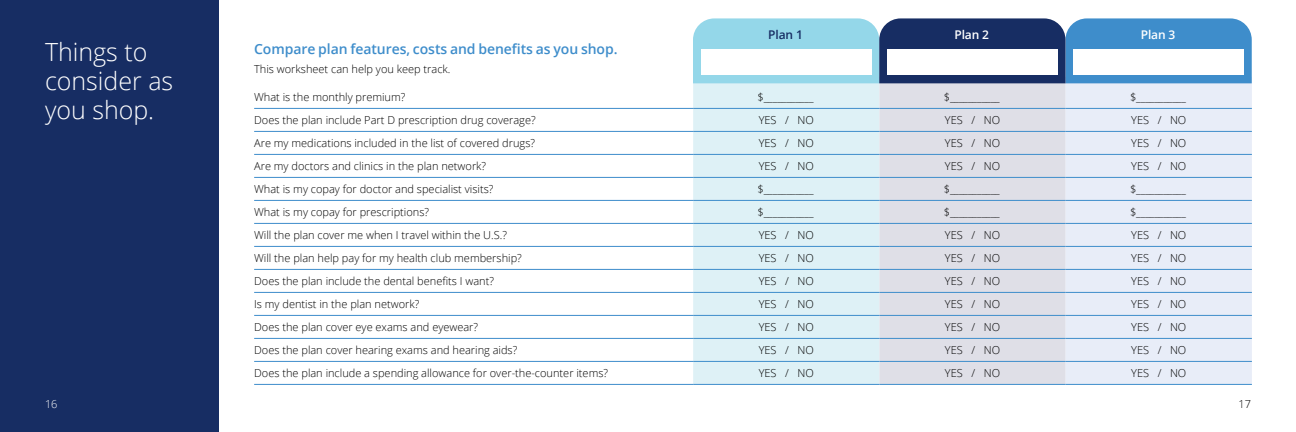
<style>
.page{position:relative;width:1296px;height:432px;background:#fff}
.page>*{position:absolute;margin:0;border:0;box-sizing:border-box;transform-origin:0 0}
.A_subhead{font:300 25px/29px "Open Sans";color:#fff}
.B_subhead{font:600 14px "Open Sans";letter-spacing:-.005em;color:#3e8dcb}
.t1{font:600 12px "Open Sans";letter-spacing:-.01em;color:#fff}
.t2{font:600 12px "Open Sans";color:#172d63}
.Dark_blue_text{font:300 11px "Open Sans";color:#000}
.t3{font:300 11px "Open Sans";color:#fff}
</style>
<div class="page">
<div style="left:0;top:0;width:219px;height:432px;background:#172d63"></div>
<div style="left:693px;top:83px;width:186px;height:301px;background:#def1f6"></div>
<div style="left:879px;top:83px;width:187px;height:301px;background:#dfdfe7"></div>
<div style="left:1066px;top:83px;width:186px;height:301px;background:#e8edf8"></div>
<hr style="left:254px;top:108px;width:439px;height:1px;background:#3e8dcb">
<hr style="left:693px;top:108px;width:186px;height:1px;background:#3e8dcb">
<hr style="left:879px;top:108px;width:187px;height:1px;background:#3e8dcb">
<hr style="left:1066px;top:108px;width:186px;height:1px;background:#3e8dcb">
<hr style="left:254px;top:131px;width:439px;height:1px;background:#3e8dcb">
<hr style="left:693px;top:131px;width:186px;height:1px;background:#3e8dcb">
<hr style="left:879px;top:131px;width:187px;height:1px;background:#3e8dcb">
<hr style="left:1066px;top:131px;width:186px;height:1px;background:#3e8dcb">
<hr style="left:254px;top:154px;width:439px;height:1px;background:#3e8dcb">
<hr style="left:693px;top:154px;width:186px;height:1px;background:#3e8dcb">
<hr style="left:879px;top:154px;width:187px;height:1px;background:#3e8dcb">
<hr style="left:1066px;top:154px;width:186px;height:1px;background:#3e8dcb">
<hr style="left:254px;top:177px;width:439px;height:1px;background:#3e8dcb">
<hr style="left:693px;top:177px;width:186px;height:1px;background:#3e8dcb">
<hr style="left:879px;top:177px;width:187px;height:1px;background:#3e8dcb">
<hr style="left:1066px;top:177px;width:186px;height:1px;background:#3e8dcb">
<hr style="left:254px;top:200px;width:439px;height:1px;background:#3e8dcb">
<hr style="left:693px;top:200px;width:186px;height:1px;background:#3e8dcb">
<hr style="left:879px;top:200px;width:187px;height:1px;background:#3e8dcb">
<hr style="left:1066px;top:200px;width:186px;height:1px;background:#3e8dcb">
<hr style="left:254px;top:223px;width:439px;height:1px;background:#3e8dcb">
<hr style="left:693px;top:223px;width:186px;height:1px;background:#3e8dcb">
<hr style="left:879px;top:223px;width:187px;height:1px;background:#3e8dcb">
<hr style="left:1066px;top:223px;width:186px;height:1px;background:#3e8dcb">
<hr style="left:254px;top:246px;width:439px;height:1px;background:#3e8dcb">
<hr style="left:693px;top:246px;width:186px;height:1px;background:#3e8dcb">
<hr style="left:879px;top:246px;width:187px;height:1px;background:#3e8dcb">
<hr style="left:1066px;top:246px;width:186px;height:1px;background:#3e8dcb">
<hr style="left:254px;top:269px;width:439px;height:1px;background:#3e8dcb">
<hr style="left:693px;top:269px;width:186px;height:1px;background:#3e8dcb">
<hr style="left:879px;top:269px;width:187px;height:1px;background:#3e8dcb">
<hr style="left:1066px;top:269px;width:186px;height:1px;background:#3e8dcb">
<hr style="left:254px;top:292px;width:439px;height:1px;background:#3e8dcb">
<hr style="left:693px;top:292px;width:186px;height:1px;background:#3e8dcb">
<hr style="left:879px;top:292px;width:187px;height:1px;background:#3e8dcb">
<hr style="left:1066px;top:292px;width:186px;height:1px;background:#3e8dcb">
<hr style="left:254px;top:315px;width:439px;height:1px;background:#3e8dcb">
<hr style="left:693px;top:315px;width:186px;height:1px;background:#3e8dcb">
<hr style="left:879px;top:315px;width:187px;height:1px;background:#3e8dcb">
<hr style="left:1066px;top:315px;width:186px;height:1px;background:#3e8dcb">
<hr style="left:254px;top:338px;width:439px;height:1px;background:#3e8dcb">
<hr style="left:693px;top:338px;width:186px;height:1px;background:#3e8dcb">
<hr style="left:879px;top:338px;width:187px;height:1px;background:#3e8dcb">
<hr style="left:1066px;top:338px;width:186px;height:1px;background:#3e8dcb">
<hr style="left:254px;top:361px;width:439px;height:1px;background:#3e8dcb">
<hr style="left:693px;top:361px;width:186px;height:1px;background:#3e8dcb">
<hr style="left:879px;top:361px;width:187px;height:1px;background:#3e8dcb">
<hr style="left:1066px;top:361px;width:186px;height:1px;background:#3e8dcb">
<hr style="left:254px;top:384px;width:439px;height:1px;background:#3e8dcb">
<hr style="left:693px;top:384px;width:186px;height:1px;background:#3e8dcb">
<hr style="left:879px;top:384px;width:187px;height:1px;background:#3e8dcb">
<hr style="left:1066px;top:384px;width:186px;height:1px;background:#3e8dcb">
<svg style="left:693px;top:18px;width:559px;height:65px"></svg>
<div style="left:887px;top:49px;width:171px;height:26px;background:#fff"></div>
<p class="A_subhead" style="left:45px;top:37px;width:130px">Things to consider as you shop.</p>
<p class="B_subhead" style="left:254px;top:39px;width:365px">Compare plan features, costs and benefits as you shop.</p>
<p class="Dark_blue_text" style="left:254px;top:62px;width:198px">This worksheet can help you keep track.</p>
<p class="t2" style="left:768px;top:26px;width:36px">Plan 1</p>
<p class="t1" style="left:954px;top:26px;width:36px">Plan 2</p>
<p class="t1" style="left:1141px;top:26px;width:36px">Plan 3</p>
<p class="Dark_blue_text" style="left:254px;top:90px;width:153px">What is the monthly premium?</p>
<p class="Dark_blue_text" style="left:758px;top:90px;width:58px">$___________</p>
<p class="Dark_blue_text" style="left:944px;top:90px;width:58px">$___________</p>
<p class="Dark_blue_text" style="left:1130px;top:90px;width:58px">$___________</p>
<p class="Dark_blue_text" style="left:254px;top:113px;width:283px">Does the plan include Part D prescription drug coverage?</p>
<p class="Dark_blue_text" style="left:759px;top:113px;width:57px">YES / NO</p>
<p class="Dark_blue_text" style="left:945px;top:113px;width:57px">YES / NO</p>
<p class="Dark_blue_text" style="left:1131px;top:113px;width:57px">YES / NO</p>
<p class="Dark_blue_text" style="left:254px;top:136px;width:282px">Are my medications included in the list of covered drugs?</p>
<p class="Dark_blue_text" style="left:759px;top:136px;width:57px">YES / NO</p>
<p class="Dark_blue_text" style="left:945px;top:136px;width:57px">YES / NO</p>
<p class="Dark_blue_text" style="left:1131px;top:136px;width:57px">YES / NO</p>
<p class="Dark_blue_text" style="left:254px;top:159px;width:234px">Are my doctors and clinics in the plan network?</p>
<p class="Dark_blue_text" style="left:759px;top:159px;width:57px">YES / NO</p>
<p class="Dark_blue_text" style="left:945px;top:159px;width:57px">YES / NO</p>
<p class="Dark_blue_text" style="left:1131px;top:159px;width:57px">YES / NO</p>
<p class="Dark_blue_text" style="left:254px;top:182px;width:241px">What is my copay for doctor and specialist visits?</p>
<p class="Dark_blue_text" style="left:758px;top:182px;width:58px">$___________</p>
<p class="Dark_blue_text" style="left:944px;top:182px;width:58px">$___________</p>
<p class="Dark_blue_text" style="left:1130px;top:182px;width:58px">$___________</p>
<p class="Dark_blue_text" style="left:254px;top:205px;width:176px">What is my copay for prescriptions?</p>
<p class="Dark_blue_text" style="left:758px;top:205px;width:58px">$___________</p>
<p class="Dark_blue_text" style="left:944px;top:205px;width:58px">$___________</p>
<p class="Dark_blue_text" style="left:1130px;top:205px;width:58px">$___________</p>
<p class="Dark_blue_text" style="left:254px;top:228px;width:254px">Will the plan cover me when I travel within the U.S.?</p>
<p class="Dark_blue_text" style="left:759px;top:228px;width:57px">YES / NO</p>
<p class="Dark_blue_text" style="left:945px;top:228px;width:57px">YES / NO</p>
<p class="Dark_blue_text" style="left:1131px;top:228px;width:57px">YES / NO</p>
<p class="Dark_blue_text" style="left:254px;top:251px;width:269px">Will the plan help pay for my health club membership?</p>
<p class="Dark_blue_text" style="left:759px;top:251px;width:57px">YES / NO</p>
<p class="Dark_blue_text" style="left:945px;top:251px;width:57px">YES / NO</p>
<p class="Dark_blue_text" style="left:1131px;top:251px;width:57px">YES / NO</p>
<p class="Dark_blue_text" style="left:254px;top:274px;width:241px">Does the plan include the dental benefits I want?</p>
<p class="Dark_blue_text" style="left:759px;top:274px;width:57px">YES / NO</p>
<p class="Dark_blue_text" style="left:945px;top:274px;width:57px">YES / NO</p>
<p class="Dark_blue_text" style="left:1131px;top:274px;width:57px">YES / NO</p>
<p class="Dark_blue_text" style="left:254px;top:297px;width:167px">Is my dentist in the plan network?</p>
<p class="Dark_blue_text" style="left:759px;top:297px;width:57px">YES / NO</p>
<p class="Dark_blue_text" style="left:945px;top:297px;width:57px">YES / NO</p>
<p class="Dark_blue_text" style="left:1131px;top:297px;width:57px">YES / NO</p>
<p class="Dark_blue_text" style="left:254px;top:320px;width:226px">Does the plan cover eye exams and eyewear?</p>
<p class="Dark_blue_text" style="left:759px;top:320px;width:57px">YES / NO</p>
<p class="Dark_blue_text" style="left:945px;top:320px;width:57px">YES / NO</p>
<p class="Dark_blue_text" style="left:1131px;top:320px;width:57px">YES / NO</p>
<p class="Dark_blue_text" style="left:254px;top:343px;width:265px">Does the plan cover hearing exams and hearing aids?</p>
<p class="Dark_blue_text" style="left:759px;top:343px;width:57px">YES / NO</p>
<p class="Dark_blue_text" style="left:945px;top:343px;width:57px">YES / NO</p>
<p class="Dark_blue_text" style="left:1131px;top:343px;width:57px">YES / NO</p>
<p class="Dark_blue_text" style="left:254px;top:366px;width:356px">Does the plan include a spending allowance for over-the-counter items?</p>
<p class="Dark_blue_text" style="left:759px;top:366px;width:57px">YES / NO</p>
<p class="Dark_blue_text" style="left:945px;top:366px;width:57px">YES / NO</p>
<p class="Dark_blue_text" style="left:1131px;top:366px;width:57px">YES / NO</p>
<p class="t3" style="left:45px;top:396px;width:14px">16</p>
<p class="Dark_blue_text" style="left:1238px;top:396px;width:14px">17</p>
</div>
